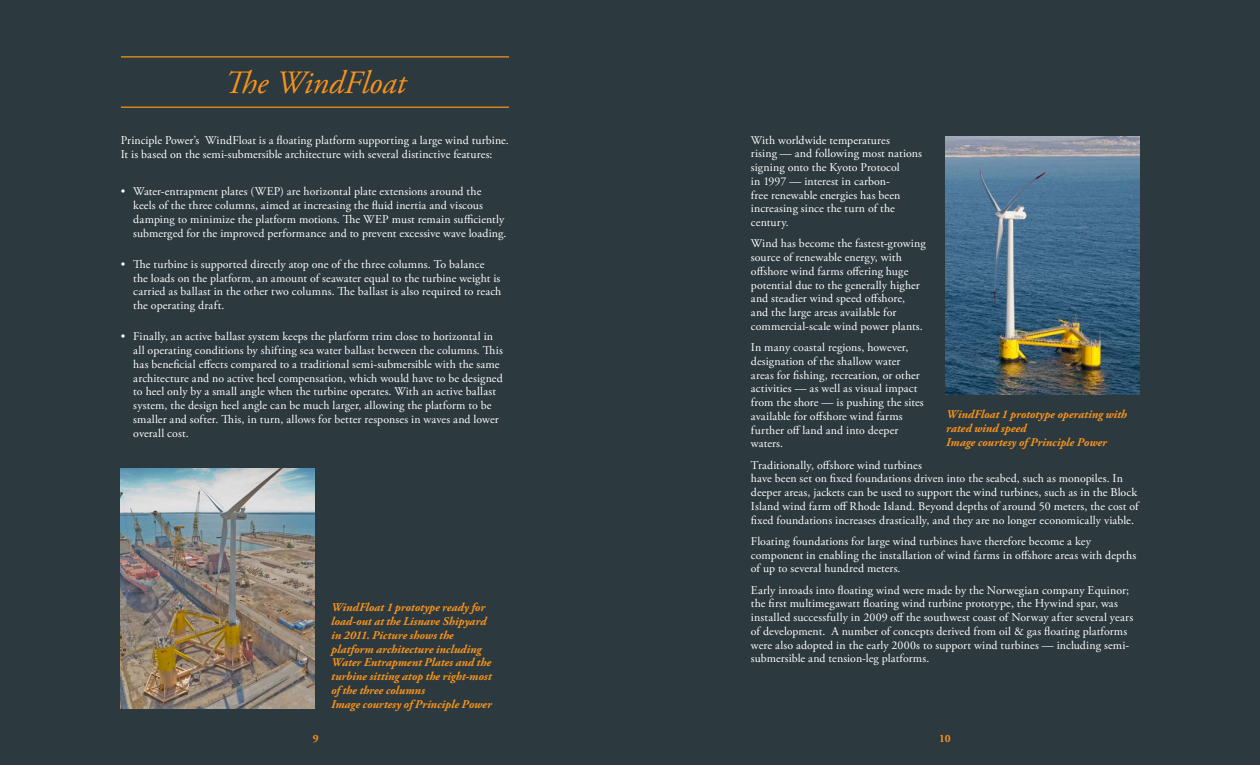
<style>
.page{position:relative;width:1260px;height:765px;background:#fff}
.page>*{position:absolute;margin:0;border:0;box-sizing:border-box;transform-origin:0 0}
.Headers{font:italic 32.5px "Adobe Garamond Pro";letter-spacing:-.005em;color:#f7931d}
.Body_Text_on_Dark{font:11.88px/13.8px "Adobe Garamond Pro";letter-spacing:.01em;color:#fff}
.Body_Text_on_Dark-2{font:italic 700 11.88px/13.8px "Adobe Garamond Pro";letter-spacing:-.005em;color:#f7931d}
.t1{font:700 11.25px "Adobe Garamond Pro";color:#f7931d}
</style>
<div class="page">
<div style="left:0;top:0;width:630px;height:765px;background:#2c393e"></div>
<div style="left:630px;top:0;width:630px;height:765px;background:#2c393e"></div>
<hr style="left:121px;top:56px;width:388px;height:2px;background:#f7931d">
<hr style="left:121px;top:107px;width:388px;height:1px;background:#f7931d">
<img style="left:121px;top:469px;width:194px;height:240px">
<img style="left:945px;top:136px;width:194px;height:259px">
<p class="Headers" style="left:224px;top:63px;width:183px">The WindFloat</p>
<p class="Body_Text_on_Dark" style="left:121px;top:133px;width:390px;line-height:14.2px">Principle Power’s WindFloat is a floating platform supporting a large wind turbine.<br>It is based on the semi-submersible architecture with several distinctive features:</p>
<p class="Body_Text_on_Dark" style="left:133px;top:185px;width:375px;text-indent:-12px">• Water-entrapment plates (WEP) are horizontal plate extensions around the keels of the three columns, aimed at increasing the fluid inertia and viscous damping to minimize the platform motions. The WEP must remain sufficiently submerged for the improved performance and to prevent excessive wave loading.</p>
<p class="Body_Text_on_Dark" style="left:133px;top:258px;width:370px;text-indent:-12px">• The turbine is supported directly atop one of the three columns. To balance the loads on the platform, an amount of seawater equal to the turbine weight is carried as ballast in the other two columns. The ballast is also required to reach the operating draft.</p>
<p class="Body_Text_on_Dark" style="left:133px;top:330px;width:371px;text-indent:-12px">• Finally, an active ballast system keeps the platform trim close to horizontal in all operating conditions by shifting sea water ballast between the columns. This has beneficial effects compared to a traditional semi-submersible with the same architecture and no active heel compensation, which would have to be designed to heel only by a small angle when the turbine operates. With an active ballast system, the design heel angle can be much larger, allowing the platform to be smaller and softer. This, in turn, allows for better responses in waves and lower overall cost.</p>
<p class="Body_Text_on_Dark-2" style="left:331px;top:601px;width:162px">WindFloat 1 prototype ready for load-out at the Lisnave Shipyard in 2011. Picture shows the platform architecture including<br>Water Entrapment Plates and the turbine sitting atop the right-most of the three columns<br>Image courtesy of Principle Power</p>
<p class="Body_Text_on_Dark" style="left:751px;top:133px;width:173px">With worldwide temperatures<br>rising — and following most nations signing onto the Kyoto Protocol<br>in 1997 — interest in carbon-<br>free renewable energies has been increasing since the turn of the century.</p>
<p class="Body_Text_on_Dark" style="left:751px;top:237px;width:176px">Wind has become the fastest-growing source of renewable energy, with offshore wind farms offering huge potential due to the generally higher and steadier wind speed offshore,<br>and the large areas available for commercial-scale wind power plants.</p>
<p class="Body_Text_on_Dark" style="left:751px;top:341px;width:174px">In many coastal regions, however, designation of the shallow water areas for fishing, recreation, or other activities — as well as visual impact from the shore — is pushing the sites available for offshore wind farms further off land and into deeper waters.</p>
<p class="Body_Text_on_Dark" style="left:751px;top:458px;width:389px">Traditionally, offshore wind turbines<br>have been set on fixed foundations driven into the seabed, such as monopiles. In deeper areas, jackets can be used to support the wind turbines, such as in the Block Island wind farm off Rhode Island. Beyond depths of around 50 meters, the cost of fixed foundations increases drastically, and they are no longer economically viable.</p>
<p class="Body_Text_on_Dark" style="left:751px;top:535px;width:387px">Floating foundations for large wind turbines have therefore become a key component in enabling the installation of wind farms in offshore areas with depths of up to several hundred meters.</p>
<p class="Body_Text_on_Dark" style="left:751px;top:583px;width:384px">Early inroads into floating wind were made by the Norwegian company Equinor; the first multimegawatt floating wind turbine prototype, the Hywind spar, was installed successfully in 2009 off the southwest coast of Norway after several years of development. A number of concepts derived from oil &amp; gas floating platforms were also adopted in the early 2000s to support wind turbines — including semi&shy;submersible and tension-leg platforms.</p>
<p class="Body_Text_on_Dark-2" style="left:946px;top:408px;width:182px">WindFloat 1 prototype operating with rated wind speed<br>Image courtesy of Principle Power</p>
<p class="t1" style="left:313px;top:732px;width:7px">9</p>
<p class="t1" style="left:939px;top:732px;width:13px">10</p>
</div>
